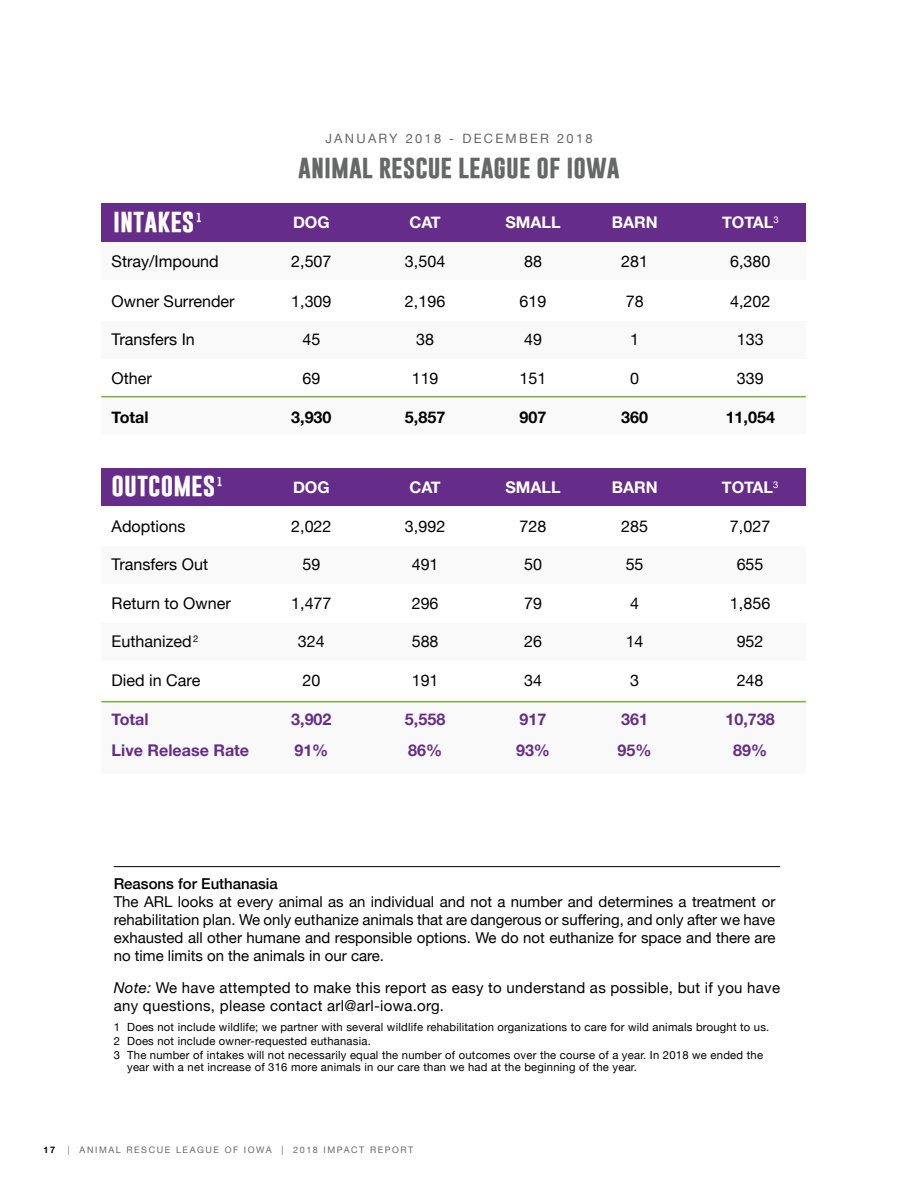
<style>
.page{position:relative;width:918px;height:1188px;background:#fff}
.page>*{position:absolute;margin:0;border:0;box-sizing:border-box;transform-origin:0 0}
.t1{font:700 23.85px "Gobold";color:#666767}
.t2{font:700 23.85px "Gobold";color:#fff}
.t3{font:16.05px "Helvetica Neue";color:#000}
.t4{font:700 16.05px "Helvetica Neue";color:#652d89}
.t5{font:700 16.05px "Helvetica Neue";color:#fff}
.t6{font:700 16.05px "Helvetica Neue";color:#000}
.t7{font:15px/18px "Helvetica Neue";letter-spacing:.02em;color:#000}
.t8{font:500 15px "Helvetica Neue";color:#000}
.t9{font:12.9px "Helvetica Neue";letter-spacing:.175em;color:#666767}
.t10{font:11.25px/14.2px "Helvetica Neue";letter-spacing:.02em;color:#000}
.t11{font:700 9.45px "Gobold";color:#fff}
.t12{font:9px "Helvetica Neue";letter-spacing:.175em;color:#666767}
.t13{font:700 9px "Helvetica Neue";color:#000}
.s1{font-style:italic}
</style>
<div class="page">
<div style="left:101px;top:203px;width:705px;height:39px;background:#652d89"></div>
<div style="left:101px;top:242px;width:705px;height:38px;background:#f9f9f9"></div>
<div style="left:101px;top:322px;width:705px;height:37px;background:#f9f9f9"></div>
<div style="left:101px;top:397px;width:705px;height:37px;background:#f9f9f9"></div>
<hr style="left:101px;top:396px;width:705px;height:1px;background:#81b141">
<div style="left:101px;top:468px;width:705px;height:37px;background:#652d89"></div>
<div style="left:101px;top:547px;width:705px;height:37px;background:#f9f9f9"></div>
<div style="left:101px;top:702px;width:705px;height:72px;background:#f9f9f9"></div>
<hr style="left:101px;top:701px;width:705px;height:1px;background:#81b141">
<div style="left:101px;top:624px;width:705px;height:37px;background:#f9f9f9"></div>
<hr style="left:114px;top:866px;width:666px;height:1px;background:#000">
<p class="t9" style="left:325px;top:129px;width:269px">JANUARY 2018 - DECEMBER 2018</p>
<h1 class="t2" style="left:113px;top:205px;width:83px">INTAKES</h1>
<p class="t11" style="left:196px;top:211px;width:7px">1</p>
<h1 class="t1" style="left:298px;top:151px;width:323px">ANIMAL RESCUE LEAGUE OF IOWA</h1>
<p class="t5" style="left:293px;top:210px;width:38px">DOG</p>
<p class="t5" style="left:409px;top:210px;width:33px">CAT</p>
<p class="t5" style="left:505px;top:210px;width:57px">SMALL</p>
<p class="t5" style="left:612px;top:210px;width:47px">BARN</p>
<p class="t5" style="left:722px;top:210px;width:58px">TOTAL<sup>3</sup></p>
<p class="t3" style="left:112px;top:250px;width:109px">Stray/Impound</p>
<p class="t3" style="left:291px;top:250px;width:42px">2,507</p>
<p class="t3" style="left:405px;top:250px;width:42px">3,504</p>
<p class="t3" style="left:524px;top:250px;width:19px">88</p>
<p class="t3" style="left:621px;top:250px;width:28px">281</p>
<p class="t3" style="left:730px;top:250px;width:42px">6,380</p>
<p class="t3" style="left:112px;top:290px;width:124px">Owner Surrender</p>
<p class="t3" style="left:291px;top:290px;width:42px">1,309</p>
<p class="t3" style="left:405px;top:290px;width:42px">2,196</p>
<p class="t3" style="left:520px;top:290px;width:28px">619</p>
<p class="t3" style="left:626px;top:290px;width:19px">78</p>
<p class="t3" style="left:730px;top:290px;width:42px">4,202</p>
<p class="t3" style="left:112px;top:328px;width:85px">Transfers In</p>
<p class="t3" style="left:302px;top:328px;width:19px">45</p>
<p class="t3" style="left:416px;top:328px;width:19px">38</p>
<p class="t3" style="left:524px;top:328px;width:19px">49</p>
<p class="t3" style="left:630px;top:328px;width:10px">1</p>
<p class="t3" style="left:737px;top:328px;width:28px">133</p>
<p class="t3" style="left:112px;top:367px;width:42px">Other</p>
<p class="t3" style="left:302px;top:367px;width:19px">69</p>
<p class="t3" style="left:412px;top:367px;width:28px">119</p>
<p class="t3" style="left:520px;top:367px;width:28px">151</p>
<p class="t3" style="left:630px;top:367px;width:10px">0</p>
<p class="t3" style="left:737px;top:367px;width:28px">339</p>
<p class="t6" style="left:112px;top:405px;width:38px">Total</p>
<p class="t6" style="left:291px;top:405px;width:42px">3,930</p>
<p class="t6" style="left:405px;top:405px;width:42px">5,857</p>
<p class="t6" style="left:520px;top:405px;width:28px">907</p>
<p class="t6" style="left:621px;top:405px;width:28px">360</p>
<p class="t6" style="left:726px;top:405px;width:51px">11,054</p>
<h1 class="t2" style="left:112px;top:469px;width:105px">OUTCOMES</h1>
<p class="t11" style="left:217px;top:475px;width:7px">1</p>
<p class="t5" style="left:293px;top:475px;width:38px">DOG</p>
<p class="t5" style="left:409px;top:475px;width:33px">CAT</p>
<p class="t5" style="left:505px;top:475px;width:57px">SMALL</p>
<p class="t5" style="left:612px;top:475px;width:47px">BARN</p>
<p class="t5" style="left:722px;top:475px;width:58px">TOTAL<sup>3</sup></p>
<p class="t3" style="left:112px;top:514px;width:75px">Adoptions</p>
<p class="t3" style="left:291px;top:514px;width:42px">2,022</p>
<p class="t3" style="left:405px;top:514px;width:42px">3,992</p>
<p class="t3" style="left:520px;top:514px;width:28px">728</p>
<p class="t3" style="left:621px;top:514px;width:28px">285</p>
<p class="t3" style="left:730px;top:514px;width:42px">7,027</p>
<p class="t3" style="left:112px;top:553px;width:98px">Transfers Out</p>
<p class="t3" style="left:302px;top:553px;width:19px">59</p>
<p class="t3" style="left:412px;top:553px;width:28px">491</p>
<p class="t3" style="left:524px;top:553px;width:19px">50</p>
<p class="t3" style="left:626px;top:553px;width:19px">55</p>
<p class="t3" style="left:737px;top:553px;width:28px">655</p>
<p class="t3" style="left:112px;top:591px;width:121px">Return to Owner</p>
<p class="t3" style="left:291px;top:591px;width:42px">1,477</p>
<p class="t3" style="left:412px;top:591px;width:28px">296</p>
<p class="t3" style="left:524px;top:591px;width:19px">79</p>
<p class="t3" style="left:630px;top:591px;width:10px">4</p>
<p class="t3" style="left:730px;top:591px;width:42px">1,856</p>
<p class="t3" style="left:112px;top:630px;width:88px">Euthanized<sup>2</sup></p>
<p class="t3" style="left:298px;top:630px;width:28px">324</p>
<p class="t3" style="left:412px;top:630px;width:28px">588</p>
<p class="t3" style="left:524px;top:630px;width:19px">26</p>
<p class="t3" style="left:626px;top:630px;width:19px">14</p>
<p class="t3" style="left:737px;top:630px;width:28px">952</p>
<p class="t3" style="left:112px;top:669px;width:90px">Died in Care</p>
<p class="t3" style="left:302px;top:669px;width:19px">20</p>
<p class="t3" style="left:412px;top:669px;width:28px">191</p>
<p class="t3" style="left:524px;top:669px;width:19px">34</p>
<p class="t3" style="left:630px;top:669px;width:10px">3</p>
<p class="t3" style="left:737px;top:669px;width:28px">248</p>
<p class="t4" style="left:112px;top:706px;width:38px">Total</p>
<p class="t4" style="left:291px;top:706px;width:42px">3,902</p>
<p class="t4" style="left:405px;top:706px;width:42px">5,558</p>
<p class="t4" style="left:520px;top:706px;width:28px">917</p>
<p class="t4" style="left:621px;top:706px;width:28px">361</p>
<p class="t4" style="left:725px;top:706px;width:51px">10,738</p>
<p class="t4" style="left:112px;top:738px;width:139px">Live Release Rate</p>
<p class="t4" style="left:294px;top:738px;width:36px">91%</p>
<p class="t4" style="left:408px;top:738px;width:36px">86%</p>
<p class="t4" style="left:516px;top:738px;width:36px">93%</p>
<p class="t4" style="left:618px;top:738px;width:36px">95%</p>
<p class="t4" style="left:733px;top:738px;width:36px">89%</p>
<p class="t8" style="left:114px;top:872px;width:166px">Reasons for Euthanasia</p>
<p class="t7" style="left:114px;top:893px;width:663px;text-align:justify">The ARL looks at every animal as an individual and not a number and determines a treatment or rehabilitation plan. We only euthanize animals that are dangerous or suffering, and only after we have exhausted all other humane and responsible options. We do not euthanize for space and there are no time limits on the animals in our care.</p>
<p class="t7" style="left:114px;top:980px;width:668px"><span class="s1">Note:</span> We have attempted to make this report as easy to understand as possible, but if you have any questions, please contact arl@arl-iowa.org.</p>
<p class="t10" style="left:114px;top:1020px;width:657px">1 Does not include wildlife; we partner with several wildlife rehabilitation organizations to care for wild animals brought to us.<br>2 Does not include owner-requested euthanasia.<br>3 The number of intakes will not necessarily equal the number of outcomes over the course of a year. In 2018 we ended the</p>
<p class="t10" style="left:127px;top:1061px;width:511px">year with a net increase of 316 more animals in our care than we had at the beginning of the year.</p>
<p class="t13" style="left:43px;top:1143px;width:13px">17</p>
<p class="t12" style="left:68px;top:1143px;width:347px">| ANIMAL RESCUE LEAGUE OF IOWA | 2018 IMPACT REPORT</p>
</div>
